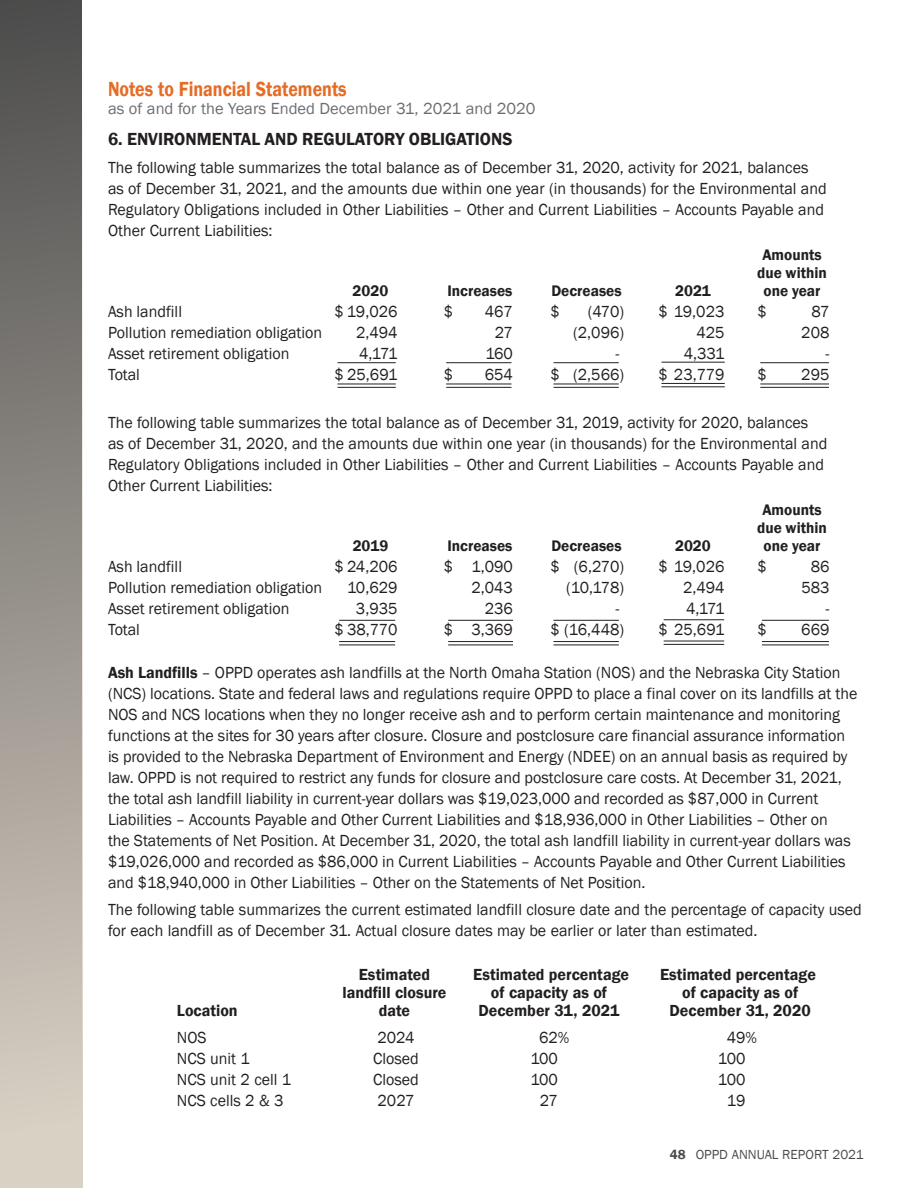
<style>
.page{position:relative;width:918px;height:1188px;background:#fff}
.page>*{position:absolute;margin:0;border:0;box-sizing:border-box;transform-origin:0 0}
.t1{font:600 21px "Franklin Gothic";color:#e56c25;scale:.85 1}
.t2{font:600 18px "Franklin Gothic";color:#231f20}
.t3{font:16.5px/21px "Franklin Gothic";color:#231f20}
.t4{font:600 16.5px "Franklin Gothic";color:#231f20}
.t5{font:16.5px "Franklin Gothic";color:#6c6d70}
.t6{font:600 15.75px/18px "Franklin Gothic";color:#231f20;text-align:center}
.t7{font:13.5px "Franklin Gothic";color:#4a4b4b}
.s1{font-weight:600}
</style>
<div class="page">
<div style="left:0;top:0;width:82px;height:1188px;background:linear-gradient(to bottom,#4c4c4c,#e0d7ca)"></div>
<hr style="left:760px;top:362px;width:69px;height:1px;background:#231f20">
<hr style="left:762px;top:620px;width:67px;height:1px;background:#231f20">
<hr style="left:554px;top:362px;width:65px;height:1px;background:#231f20">
<hr style="left:554px;top:620px;width:65px;height:1px;background:#231f20">
<hr style="left:446px;top:362px;width:66px;height:1px;background:#231f20">
<hr style="left:448px;top:620px;width:65px;height:1px;background:#231f20">
<hr style="left:338px;top:362px;width:58px;height:1px;background:#231f20">
<hr style="left:339px;top:620px;width:56px;height:1px;background:#231f20">
<hr style="left:662px;top:362px;width:63px;height:1px;background:#231f20">
<hr style="left:664px;top:619px;width:60px;height:1px;background:#231f20">
<hr style="left:760px;top:384px;width:69px;height:1px;background:#231f20">
<hr style="left:762px;top:641px;width:67px;height:1px;background:#231f20">
<hr style="left:554px;top:384px;width:65px;height:1px;background:#231f20">
<hr style="left:554px;top:641px;width:65px;height:1px;background:#231f20">
<hr style="left:446px;top:384px;width:66px;height:1px;background:#231f20">
<hr style="left:448px;top:641px;width:65px;height:1px;background:#231f20">
<hr style="left:338px;top:384px;width:58px;height:1px;background:#231f20">
<hr style="left:339px;top:641px;width:56px;height:1px;background:#231f20">
<hr style="left:662px;top:383px;width:63px;height:1px;background:#231f20">
<hr style="left:664px;top:641px;width:60px;height:1px;background:#231f20">
<hr style="left:760px;top:387px;width:69px;height:1px;background:#231f20">
<hr style="left:762px;top:645px;width:67px;height:1px;background:#231f20">
<hr style="left:554px;top:387px;width:65px;height:1px;background:#231f20">
<hr style="left:554px;top:645px;width:65px;height:1px;background:#231f20">
<hr style="left:446px;top:387px;width:66px;height:1px;background:#231f20">
<hr style="left:448px;top:645px;width:65px;height:1px;background:#231f20">
<hr style="left:338px;top:387px;width:58px;height:1px;background:#231f20">
<hr style="left:339px;top:645px;width:56px;height:1px;background:#231f20">
<hr style="left:662px;top:386px;width:63px;height:1px;background:#231f20">
<hr style="left:664px;top:644px;width:60px;height:1px;background:#231f20">
<p class="t1" style="left:108px;top:76px;width:282px">Notes to Financial Statements</p>
<p class="t5" style="left:108px;top:99px;width:429px">as of and for the Years Ended December 31, 2021 and 2020</p>
<p class="t2" style="left:108px;top:128px;width:406px">6. ENVIRONMENTAL AND REGULATORY OBLIGATIONS</p>
<p class="t3" style="left:108px;top:157px;width:720px">The following table summarizes the total balance as of December 31, 2020, activity for 2021, balances as of December 31, 2021, and the amounts due within one year (in thousands) for the Environmental and Regulatory Obligations included in Other Liabilities – Other and Current Liabilities – Accounts Payable and Other Current Liabilities:</p>
<p class="t6" style="left:757px;top:246px;width:71px">Amounts due within</p>
<p class="t6" style="left:353px;top:282px;width:37px">2020</p>
<p class="t6" style="left:447px;top:282px;width:67px">Increases</p>
<p class="t6" style="left:551px;top:282px;width:72px">Decreases</p>
<p class="t6" style="left:675px;top:282px;width:37px">2021</p>
<p class="t6" style="left:764px;top:282px;width:58px">one year</p>
<p class="t3" style="left:108px;top:301px;width:76px">Ash landfill</p>
<p class="t3" style="left:335px;top:301px;width:64px">$ 19,026</p>
<p class="t3" style="left:444px;top:301px;width:11px">$</p>
<p class="t3" style="left:485px;top:301px;width:30px">467</p>
<p class="t3" style="left:550px;top:301px;width:11px">$</p>
<p class="t3" style="left:588px;top:301px;width:38px">(470)</p>
<p class="t3" style="left:658px;top:301px;width:67px">$ 19,023</p>
<p class="t3" style="left:757px;top:301px;width:11px">$</p>
<p class="t3" style="left:811px;top:301px;width:20px">87</p>
<p class="t3" style="left:108px;top:322px;width:216px">Pollution remediation obligation</p>
<p class="t3" style="left:356px;top:322px;width:43px">2,494</p>
<p class="t3" style="left:495px;top:322px;width:20px">27</p>
<p class="t3" style="left:573px;top:322px;width:52px">(2,096)</p>
<p class="t3" style="left:696px;top:322px;width:30px">425</p>
<p class="t3" style="left:801px;top:322px;width:30px">208</p>
<p class="t3" style="left:108px;top:343px;width:183px">Asset retirement obligation</p>
<p class="t3" style="left:359px;top:343px;width:40px">4,171</p>
<p class="t3" style="left:485px;top:343px;width:29px">160</p>
<p class="t3" style="left:615px;top:343px;width:6px">-</p>
<p class="t3" style="left:684px;top:343px;width:42px">4,331</p>
<p class="t3" style="left:825px;top:343px;width:6px">-</p>
<p class="t3" style="left:108px;top:364px;width:34px">Total</p>
<p class="t3" style="left:334px;top:364px;width:64px">$ 25,691</p>
<p class="t3" style="left:444px;top:364px;width:11px">$</p>
<p class="t3" style="left:485px;top:364px;width:30px">654</p>
<p class="t3" style="left:550px;top:364px;width:75px">$ (2,566)</p>
<p class="t3" style="left:658px;top:364px;width:67px">$ 23,779</p>
<p class="t3" style="left:757px;top:364px;width:11px">$</p>
<p class="t3" style="left:801px;top:364px;width:30px">295</p>
<p class="t3" style="left:108px;top:412px;width:721px">The following table summarizes the total balance as of December 31, 2019, activity for 2020, balances as of December 31, 2020, and the amounts due within one year (in thousands) for the Environmental and Regulatory Obligations included in Other Liabilities – Other and Current Liabilities – Accounts Payable and Other Current Liabilities:</p>
<p class="t6" style="left:757px;top:501px;width:71px">Amounts due within</p>
<p class="t6" style="left:353px;top:537px;width:37px">2019</p>
<p class="t6" style="left:447px;top:537px;width:67px">Increases</p>
<p class="t6" style="left:551px;top:537px;width:72px">Decreases</p>
<p class="t6" style="left:675px;top:537px;width:37px">2020</p>
<p class="t6" style="left:764px;top:537px;width:58px">one year</p>
<p class="t3" style="left:108px;top:557px;width:76px">Ash landfill</p>
<p class="t3" style="left:335px;top:557px;width:64px">$ 24,206</p>
<p class="t3" style="left:444px;top:557px;width:70px">$ 1,090</p>
<p class="t3" style="left:550px;top:557px;width:75px">$ (6,270)</p>
<p class="t3" style="left:658px;top:557px;width:67px">$ 19,026</p>
<p class="t3" style="left:757px;top:557px;width:11px">$</p>
<p class="t3" style="left:811px;top:557px;width:20px">86</p>
<p class="t3" style="left:108px;top:578px;width:216px">Pollution remediation obligation</p>
<p class="t3" style="left:347px;top:578px;width:52px">10,629</p>
<p class="t3" style="left:471px;top:578px;width:43px">2,043</p>
<p class="t3" style="left:566px;top:578px;width:60px">(10,178)</p>
<p class="t3" style="left:683px;top:578px;width:43px">2,494</p>
<p class="t3" style="left:801px;top:578px;width:30px">583</p>
<p class="t3" style="left:108px;top:599px;width:183px">Asset retirement obligation</p>
<p class="t3" style="left:356px;top:599px;width:43px">3,935</p>
<p class="t3" style="left:485px;top:599px;width:30px">236</p>
<p class="t3" style="left:616px;top:599px;width:6px">-</p>
<p class="t3" style="left:686px;top:599px;width:40px">4,171</p>
<p class="t3" style="left:826px;top:599px;width:6px">-</p>
<p class="t3" style="left:108px;top:620px;width:34px">Total</p>
<p class="t3" style="left:334px;top:620px;width:64px">$ 38,770</p>
<p class="t3" style="left:444px;top:620px;width:70px">$ 3,369</p>
<p class="t3" style="left:550px;top:620px;width:75px">$ (16,448)</p>
<p class="t3" style="left:658px;top:620px;width:67px">$ 25,691</p>
<p class="t3" style="left:757px;top:620px;width:11px">$</p>
<p class="t3" style="left:801px;top:620px;width:30px">669</p>
<p class="t3" style="left:108px;top:663px;width:751px"><span class="s1">Ash Landfills</span> – OPPD operates ash landfills at the North Omaha Station (NOS) and the Nebraska City Station (NCS) locations. State and federal laws and regulations require OPPD to place a final cover on its landfills at the NOS and NCS locations when they no longer receive ash and to perform certain maintenance and monitoring functions at the sites for 30 years after closure. Closure and postclosure care financial assurance information is provided to the Nebraska Department of Environment and Energy (NDEE) on an annual basis as required by law. OPPD is not required to restrict any funds for closure and postclosure care costs. At December 31, 2021, the total ash landfill liability in current-year dollars was $19,023,000 and recorded as $87,000 in Current Liabilities – Accounts Payable and Other Current Liabilities and $18,936,000 in Other Liabilities – Other on<br>the Statements of Net Position. At December 31, 2020, the total ash landfill liability in current-year dollars was $19,026,000 and recorded as $86,000 in Current Liabilities – Accounts Payable and Other Current Liabilities and $18,940,000 in Other Liabilities – Other on the Statements of Net Position.</p>
<p class="t3" style="left:108px;top:900px;width:755px">The following table summarizes the current estimated landfill closure date and the percentage of capacity used for each landfill as of December 31. Actual closure dates may be earlier or later than estimated.</p>
<p class="t4" style="left:359px;top:964px;width:73px">Estimated</p>
<p class="t4" style="left:473px;top:964px;width:157px">Estimated percentage</p>
<p class="t4" style="left:660px;top:964px;width:157px">Estimated percentage</p>
<p class="t4" style="left:343px;top:982px;width:105px">landfill closure</p>
<p class="t4" style="left:491px;top:982px;width:118px">of capacity as of</p>
<p class="t4" style="left:682px;top:982px;width:118px">of capacity as of</p>
<p class="t4" style="left:177px;top:1000px;width:62px">Location</p>
<p class="t4" style="left:379px;top:1000px;width:33px">date</p>
<p class="t4" style="left:478px;top:1000px;width:143px">December 31, 2021</p>
<p class="t4" style="left:670px;top:1000px;width:143px">December 31, 2020</p>
<p class="t3" style="left:177px;top:1028px;width:31px">NOS</p>
<p class="t3" style="left:378px;top:1028px;width:38px">2024</p>
<p class="t3" style="left:539px;top:1028px;width:32px">62%</p>
<p class="t3" style="left:727px;top:1028px;width:32px">49%</p>
<p class="t3" style="left:177px;top:1049px;width:74px">NCS unit 1</p>
<p class="t3" style="left:373px;top:1049px;width:47px">Closed</p>
<p class="t3" style="left:530px;top:1049px;width:29px">100</p>
<p class="t3" style="left:718px;top:1049px;width:29px">100</p>
<p class="t3" style="left:177px;top:1070px;width:116px">NCS unit 2 cell 1</p>
<p class="t3" style="left:373px;top:1070px;width:47px">Closed</p>
<p class="t3" style="left:530px;top:1070px;width:29px">100</p>
<p class="t3" style="left:718px;top:1070px;width:29px">100</p>
<p class="t3" style="left:177px;top:1091px;width:108px">NCS cells 2 &amp; 3</p>
<p class="t3" style="left:378px;top:1091px;width:38px">2027</p>
<p class="t3" style="left:540px;top:1091px;width:20px">27</p>
<p class="t3" style="left:727px;top:1091px;width:20px">19</p>
<p class="t7" style="left:670px;top:1146px;width:195px"><span class="s1">48</span> OPPD ANNUAL REPORT 2021</p>
</div>
